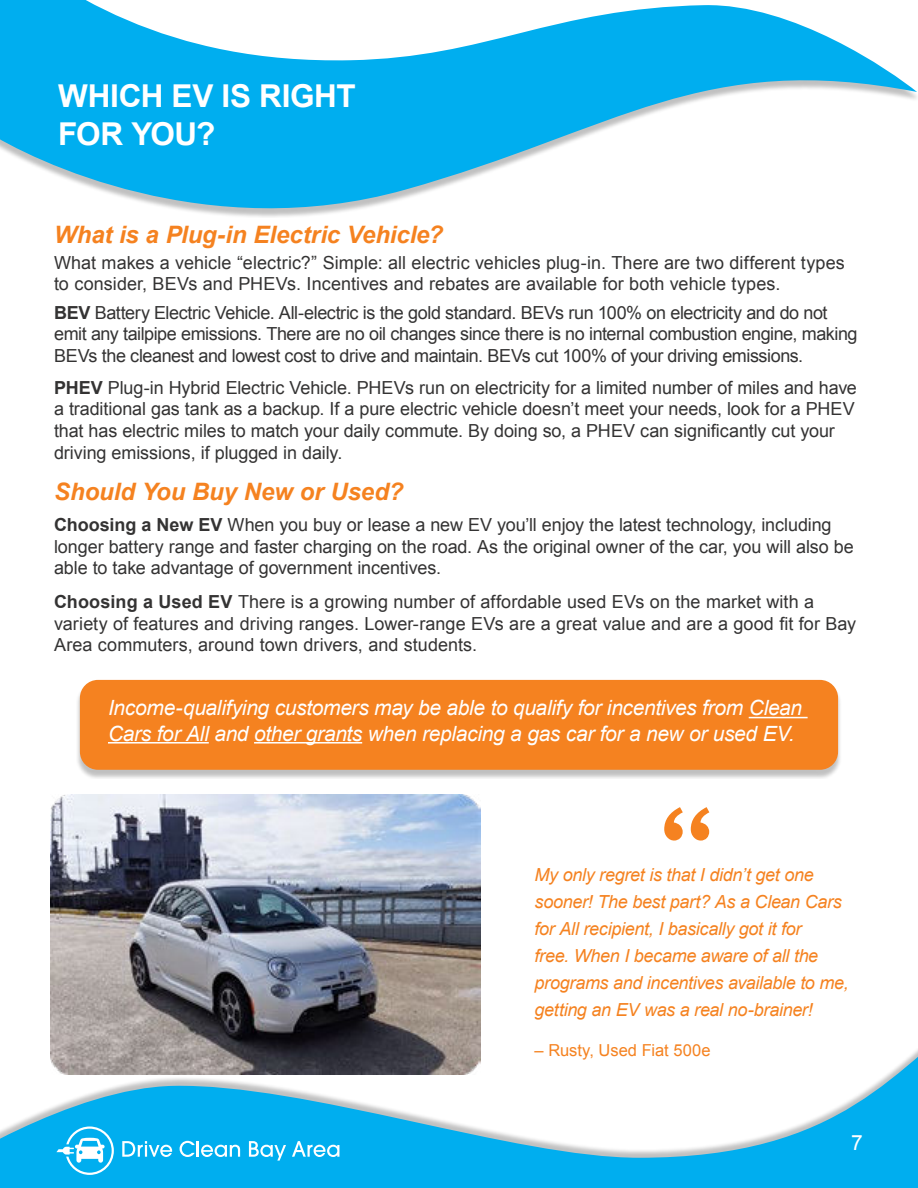
<style>
.page{position:relative;width:918px;height:1188px;background:#fff}
.page>*{position:absolute;margin:0;border:0;box-sizing:border-box;transform-origin:0 0}
.t1{font:148.5px "Andale Mono";color:#f58220}
.t2{font:700 31.5px/37.8px "Arial";letter-spacing:-.01em;color:#fff}
.t3{font:italic 700 24px "Arial";letter-spacing:-.005em;color:#f58220}
.t4{font:italic 21px/25.2px "Arial";letter-spacing:-.015em;color:#fff}
.t5{font:21px "Arial";color:#fff}
.t6{font:18px/21.6px "Arial";letter-spacing:-.005em;color:#343333}
.t7{font:18px/21.6px "Arial";letter-spacing:-.025em;color:#343333}
.t8{font:italic 18px/27px "Arial";letter-spacing:-.02em;color:#f58220}
.t9{font:16.5px "Arial";color:#f58220}
.s1{font-weight:700}
</style>
<div class="page">
<svg style="left:0;top:1001px;width:918px;height:187px"></svg>
<svg style="left:56px;top:1126px;width:58px;height:49px"></svg>
<svg style="left:122px;top:1141px;width:50px;height:16px"></svg>
<svg style="left:180px;top:1141px;width:60px;height:16px"></svg>
<svg style="left:249px;top:1141px;width:37px;height:20px"></svg>
<svg style="left:292px;top:1141px;width:47px;height:16px"></svg>
<div style="left:76px;top:682px;width:766px;height:97px;background:#000;opacity:.25"></div>
<div style="left:80px;top:680px;width:758px;height:90px;background:#f58220;border-radius:18px"></div>
<svg style="left:0;top:0;width:917px;height:217px;fill:#00aeef"></svg>
<hr style="left:749px;top:717px;width:59px;height:1px;background:#fff">
<hr style="left:108px;top:742px;width:101px;height:2px;background:#fff">
<hr style="left:254px;top:742px;width:108px;height:2px;background:#fff">
<img style="left:50px;top:794px;width:430px;height:281px">
<h2 class="t2" style="left:58px;top:79px;width:299px">WHICH EV IS RIGHT<br>FOR YOU?</h2>
<h3 class="t3" style="left:54px;top:225px;width:391px">What is a Plug-in Electric Vehicle?</h3>
<p class="t6" style="left:54px;top:252px;width:792px">What makes a vehicle “electric?” Simple: all electric vehicles plug-in. There are two different types to consider, BEVs and PHEVs. Incentives and rebates are available for both vehicle types.</p>
<p class="t7" style="left:54px;top:302px;width:805px"><span class="s1">BEV</span> Battery Electric Vehicle. All-electric is the gold standard. BEVs run 100% on electricity and do not emit any tailpipe emissions. There are no oil changes since there is no internal combustion engine, making<br>BEVs the cleanest and lowest cost to drive and maintain. BEVs cut 100% of your driving emissions.</p>
<p class="t6" style="left:54px;top:377px;width:804px"><span class="s1">PHEV</span> Plug-in Hybrid Electric Vehicle. PHEVs run on electricity for a limited number of miles and have a traditional gas tank as a backup. If a pure electric vehicle doesn’t meet your needs, look for a PHEV that has electric miles to match your daily commute. By doing so, a PHEV can significantly cut your driving emissions, if plugged in daily.</p>
<h3 class="t3" style="left:54px;top:482px;width:351px">Should You Buy New or Used?</h3>
<p class="t6" style="left:54px;top:514px;width:801px"><span class="s1">Choosing a New EV</span> When you buy or lease a new EV you’ll enjoy the latest technology, including longer battery range and faster charging on the road. As the original owner of the car, you will also be able to take advantage of government incentives.</p>
<p class="t6" style="left:54px;top:591px;width:804px"><span class="s1">Choosing a Used EV</span> There is a growing number of affordable used EVs on the market with a variety of features and driving ranges. Lower-range EVs are a great value and are a good fit for Bay<br>Area commuters, around town drivers, and students.</p>
<p class="t4" style="left:108px;top:697px;width:696px">Income-qualifying customers may be able to qualify for incentives from Clean<br>Cars for All and other grants when replacing a gas car for a new or used EV.</p>
<h1 class="t1" style="left:643px;top:773px;width:91px">“</h1>
<p class="t8" style="left:535px;top:863px;width:316px">My only regret is that I didn’t get one sooner! The best part? As a Clean Cars for All recipient, I basically got it for<br>free. When I became aware of all the programs and incentives available to me, getting an EV was a real no-brainer!</p>
<p class="t9" style="left:535px;top:1040px;width:178px">– Rusty, Used Fiat 500e</p>
<p class="t5" style="left:851px;top:1133px;width:13px">7</p>
</div>
